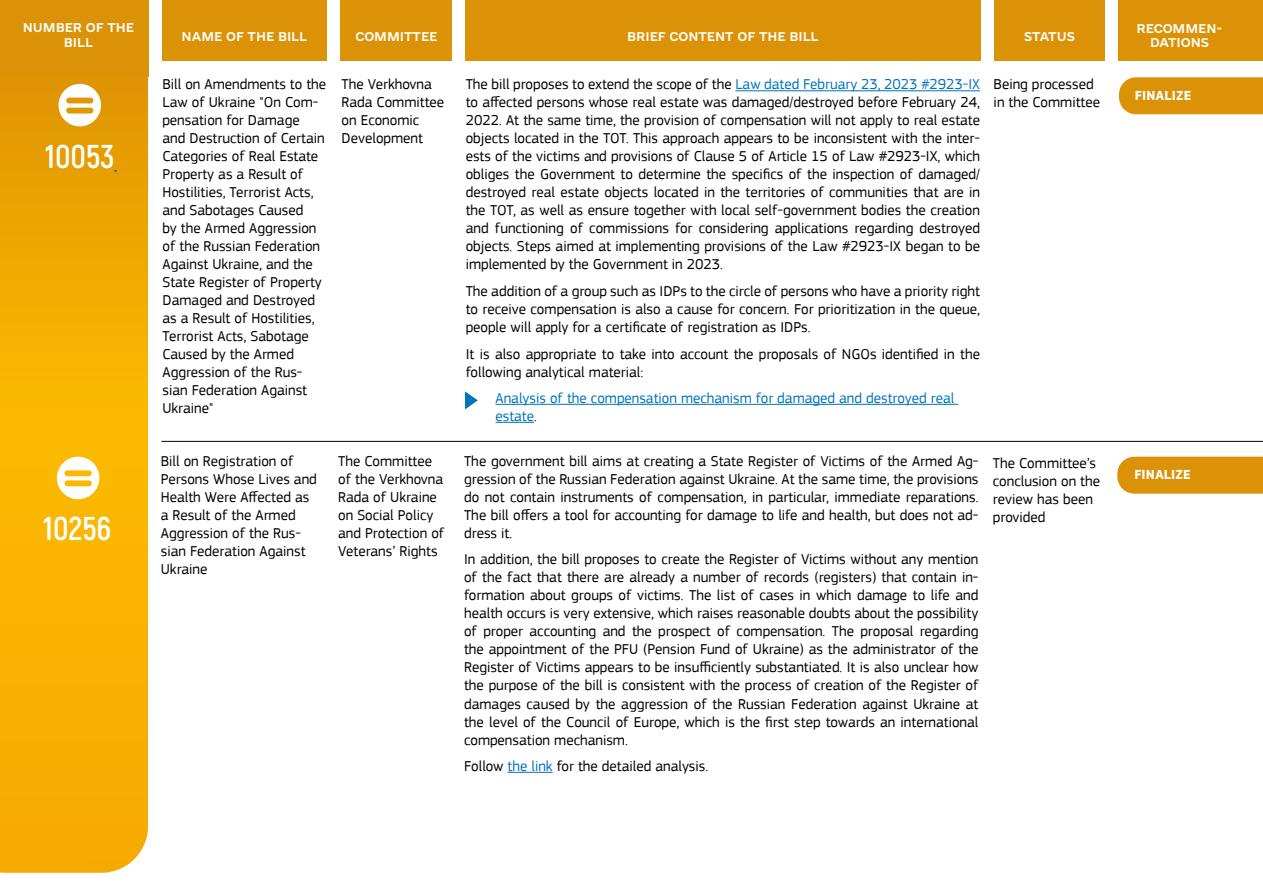
<style>
.page{position:relative;width:1263px;height:893px;background:#fff}
.page>*{position:absolute;margin:0;border:0;box-sizing:border-box;transform-origin:0 0}
.t1{font:700 33px "Akrobat";color:#fff}
.t2{font:15px/18px "PF Square Sans Pro";color:#000}
.t3{font:15px/18px "PF Square Sans Pro";color:#0073ba}
.t4{font:700 13.5px "PF Square Sans Pro";letter-spacing:.02em;color:#fff}
.t5{font:12px/14.4px "e Ukraine Medium";color:#fff;text-align:center}
.s1{color:#0073ba}
.s2{color:#000}
</style>
<div class="page">
<div style="left:1119px;top:77px;width:144px;height:37px;background:#dc9207"></div>
<hr style="left:735px;top:90px;width:245px;height:1px;background:#0073ba">
<hr style="left:495px;top:404px;width:463px;height:1px;background:#0073ba">
<hr style="left:495px;top:422px;width:39px;height:1px;background:#0073ba">
<svg style="left:0;top:77px;width:148px;height:796px;background:#f3ae01"></svg>
<div style="left:994px;top:0;width:111px;height:61px;background:#dc9207"></div>
<div style="left:1119px;top:0;width:144px;height:61px;background:#dc9207"></div>
<div style="left:465px;top:0;width:515px;height:61px;background:#dc9207"></div>
<div style="left:162px;top:0;width:165px;height:61px;background:#dc9207"></div>
<div style="left:341px;top:0;width:111px;height:61px;background:#dc9207"></div>
<div style="left:0;top:0;width:148px;height:77px;background:#dc9207"></div>
<hr style="left:161px;top:441px;width:1102px;height:1px;background:#000">
<svg style="left:59px;top:84px;width:42px;height:42px"></svg>
<hr style="left:508px;top:772px;width:45px;height:1px;background:#0073ba">
<div style="left:1117px;top:457px;width:146px;height:37px;background:#dc9207"></div>
<svg style="left:57px;top:457px;width:42px;height:42px"></svg>
<svg style="left:465px;top:391px;width:13px;height:18px"></svg>
<p class="t5" style="left:23px;top:21px;width:113px">NUMBER OF THE<br>BILL</p>
<h1 class="t1" style="left:45px;top:136px;width:70px">10053</h1>
<h1 class="t1" style="left:43px;top:508px;width:70px">10256</h1>
<p class="t5" style="left:182px;top:30px;width:127px">NAME OF THE BILL</p>
<p class="t5" style="left:627px;top:29px;width:193px">BRIEF CONTENT OF THE BILL</p>
<p class="t5" style="left:1024px;top:29px;width:52px">STATUS</p>
<p class="t5" style="left:1136px;top:22px;width:87px">RECOMMEN-<br>DATIONS</p>
<p class="t5" style="left:355px;top:29px;width:84px">COMMITTEE</p>
<p class="t2" style="left:162px;top:75px;width:165px">Bill on Amendments to the<br>Law of Ukraine "On Com&shy;pensation for Damage and Destruction of Certain<br>Categories of Real Estate<br>Property as a Result of<br>Hostilities, Terrorist Acts, and Sabotages Caused<br>by the Armed Aggression of the Russian Federation<br>Against Ukraine, and the<br>State Register of Property<br>Damaged and Destroyed as a Result of Hostilities,<br>Terrorist Acts, Sabotage<br>Caused by the Armed<br>Aggression of the Rus&shy;sian Federation Against<br>Ukraine"</p>
<p class="t2" style="left:342px;top:75px;width:104px">The Verkhovna<br>Rada Committee on Economic<br>Development</p>
<p class="t2" style="left:994px;top:75px;width:108px">Being processed in the Committee</p>
<p class="t2" style="left:466px;top:76px;width:516px;text-align:justify">The bill proposes to extend the scope of the <span class="s1">Law dated February 23, 2023 #2923-IX </span>to affected persons whose real estate was damaged/destroyed before February 24, 2022. At the same time, the provision of compensation will not apply to real estate objects located in the TOT. This approach appears to be inconsistent with the inter&shy;ests of the victims and provisions of Clause 5 of Article 15 of Law #2923-IX, which obliges the Government to determine the specifics of the inspection of damaged/ destroyed real estate objects located in the territories of communities that are in the TOT, as well as ensure together with local self-government bodies the creation and functioning of commissions for considering applications regarding destroyed objects. Steps aimed at implementing provisions of the Law #2923-IX began to be implemented by the Government in 2023.</p>
<p class="t2" style="left:466px;top:282px;width:516px;text-align:justify">The addition of a group such as IDPs to the circle of persons who have a priority right to receive compensation is also a cause for concern. For prioritization in the queue, people will apply for a certificate of registration as IDPs.</p>
<p class="t2" style="left:466px;top:345px;width:516px">It is also appropriate to take into account the proposals of NGOs identified in the following analytical material:</p>
<p class="t3" style="left:495px;top:389px;width:460px">Analysis of the compensation mechanism for damaged and destroyed real estate<span class="s2">.</span></p>
<p class="t2" style="left:161px;top:452px;width:158px">Bill on Registration of<br>Persons Whose Lives and<br>Health Were Affected as a Result of the Armed<br>Aggression of the Rus&shy;sian Federation Against<br>Ukraine</p>
<p class="t2" style="left:338px;top:452px;width:108px">The Committee of the Verkhovna<br>Rada of Ukraine on Social Policy and Protection of<br>Veterans’ Rights</p>
<p class="t2" style="left:464px;top:452px;width:516px;text-align:justify">The government bill aims at creating a State Register of Victims of the Armed Ag&shy;gression of the Russian Federation against Ukraine. At the same time, the provisions do not contain instruments of compensation, in particular, immediate reparations.<br>The bill offers a tool for accounting for damage to life and health, but does not ad&shy;dress it.</p>
<p class="t2" style="left:464px;top:551px;width:516px;text-align:justify">In addition, the bill proposes to create the Register of Victims without any mention of the fact that there are already a number of records (registers) that contain in&shy;formation about groups of victims. The list of cases in which damage to life and health occurs is very extensive, which raises reasonable doubts about the possibility of proper accounting and the prospect of compensation. The proposal regarding the appointment of the PFU (Pension Fund of Ukraine) as the administrator of the Register of Victims appears to be insufficiently substantiated. It is also unclear how the purpose of the bill is consistent with the process of creation of the Register of damages caused by the aggression of the Russian Federation against Ukraine at the level of the Council of Europe, which is the first step towards an international compensation mechanism.</p>
<p class="t2" style="left:464px;top:757px;width:246px">Follow <span class="s1">the link</span> for the detailed analysis.</p>
<p class="t2" style="left:993px;top:454px;width:109px">The Committee’s conclusion on the review has been provided</p>
<p class="t4" style="left:1135px;top:87px;width:58px">FINALIZE</p>
<p class="t4" style="left:1134px;top:467px;width:58px">FINALIZE</p>
</div>
